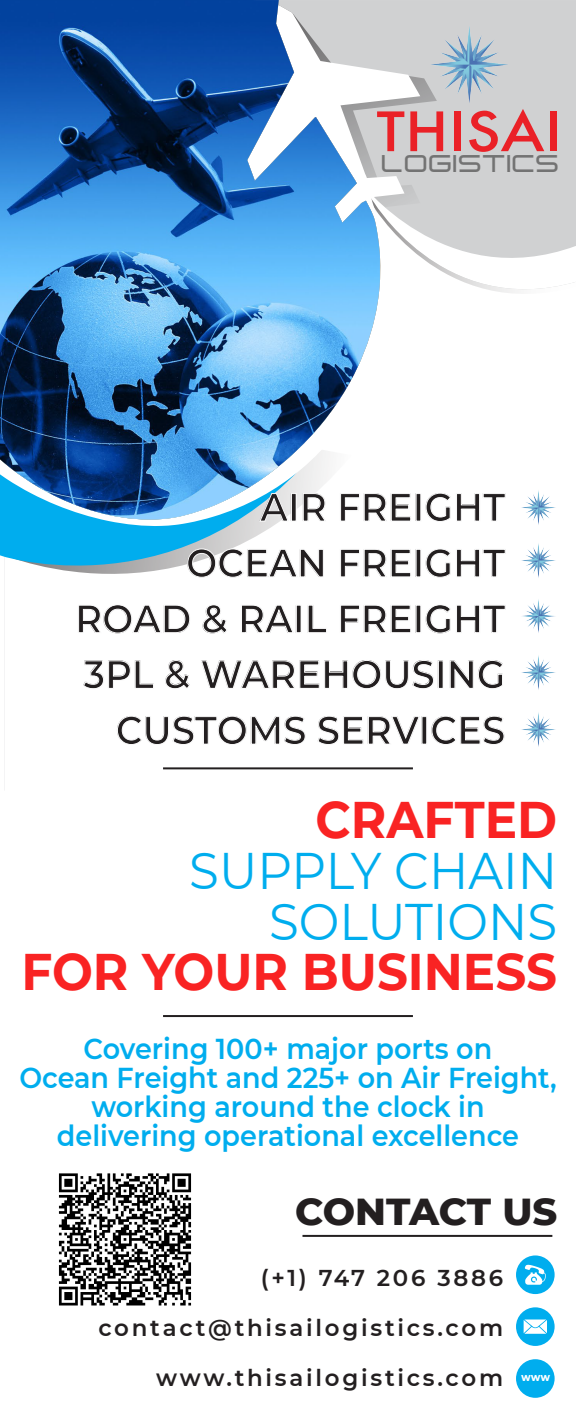
<style>
.page{position:relative;width:576px;height:1422px;background:#fff}
.page>*{position:absolute;margin:0;border:0;box-sizing:border-box;transform-origin:0 0}
.t1{font:500 52.73px "Futura";color:#ea2127;scale:1.13 1}
.t2{font:700 51.4px "Montserrat";color:#f92323;scale:.94 1}
.t3{font:51.4px/50.6px "Montserrat";color:#00adee;text-align:right;scale:.94 1}
.t4{font:600 39.35px/55.8px "Montserrat";color:#231f20;text-align:right;scale:.94 1}
.t5{font:800 38.35px "Montserrat";letter-spacing:-.005em;color:#231f20}
.t6{font:600 28.75px/28.8px "Montserrat";color:#00adee;text-align:center;scale:.94 1}
.t7{font:700 23.75px "Expansiva";color:#737373}
.t8{font:600 22.93px/49.6px "Montserrat";letter-spacing:.12em;color:#231f20;text-align:right}
.t9{font:800 8.75px "Montserrat";color:#fff;scale:.94 1}
</style>
<div class="page">
<div style="left:380px;top:0;width:196px;height:180px;background:#d0d1d2"></div>
<svg style="left:420px;top:5px;width:17px;height:175px;background:#cccccd"></svg>
<svg style="left:390px;top:180px;width:186px;height:113px"></svg>
<svg style="left:380px;top:5px;width:40px;height:218px;fill:#d0d1d2"></svg>
<svg style="left:0;top:526px;width:273px;height:92px"></svg>
<svg style="left:0;top:207px;width:390px;height:319px"></svg>
<img style="left:0;top:0;width:380px;height:520px">
<svg style="left:260px;top:493px;width:29px;height:28px"></svg>
<div style="left:291px;top:493px;width:5px;height:28px;border:1px solid #f9f9f9"></div>
<svg style="left:303px;top:493px;width:23px;height:28px"></svg>
<svg style="left:340px;top:493px;width:50px;height:28px"></svg>
<svg style="left:188px;top:549px;width:85px;height:29px"></svg>
<svg style="left:78px;top:604px;width:112px;height:14px"></svg>
<svg style="left:203px;top:605px;width:24px;height:13px"></svg>
<svg style="left:241px;top:605px;width:32px;height:13px"></svg>
<img style="left:521px;top:490px;width:35px;height:35px">
<img style="left:521px;top:543px;width:35px;height:35px">
<img style="left:522px;top:599px;width:33px;height:34px">
<img style="left:521px;top:655px;width:35px;height:35px">
<img style="left:521px;top:712px;width:35px;height:35px">
<img style="left:429px;top:24px;width:82px;height:81px">
<svg style="left:58px;top:1174px;width:134px;height:132px"></svg>
<svg style="left:59px;top:1173px;width:132px;height:132px"></svg>
<div style="left:516px;top:1255px;width:39px;height:39px;background:#00adee;border-radius:50%"></div>
<svg style="left:525px;top:1265px;width:21px;height:20px"></svg>
<div style="left:516px;top:1307px;width:39px;height:39px;background:#00adee;border-radius:50%"></div>
<div style="left:516px;top:1359px;width:39px;height:39px;background:#00adee;border-radius:50%"></div>
<svg style="left:524px;top:1320px;width:23px;height:14px"></svg>
<hr style="left:302px;top:1235px;width:250px;height:2px;background:#231f20">
<hr style="left:163px;top:767px;width:250px;height:2px;background:#231f20">
<hr style="left:163px;top:1015px;width:250px;height:2px;background:#231f20">
<h1 class="t1" style="left:376px;top:95px;width:166px">THISAI</h1>
<p class="t7" style="left:382px;top:148px;width:180px">LOGISTICS</p>
<h3 class="t4" style="left:75px;top:478px;width:459px">AIR FREIGHT<br>OCEAN FREIGHT<br>ROAD &amp; RAIL FREIGHT<br>3PL &amp; WAREHOUSING<br>CUSTOMS SERVICES</h3>
<h2 class="t2" style="left:315px;top:783px;width:259px">CRAFTED</h2>
<h2 class="t3" style="left:189px;top:844px;width:393px">SUPPLY CHAIN<br>SOLUTIONS</h2>
<h2 class="t2" style="left:21px;top:935px;width:571px">FOR YOUR BUSINESS</h2>
<p class="t6" style="left:19px;top:1033px;width:573px">Covering 100+ major ports on<br>Ocean Freight and 225+ on Air Freight, working around the clock in delivering operational excellence</p>
<h3 class="t5" style="left:295px;top:1183px;width:264px">CONTACT US</h3>
<p class="t8" style="left:98px;top:1252px;width:406px">(+1) 747 206 3886 contact@thisailogistics.com www.thisailogistics.com</p>
<p class="t9" style="left:521px;top:1372px;width:33px">WWW</p>
</div>
